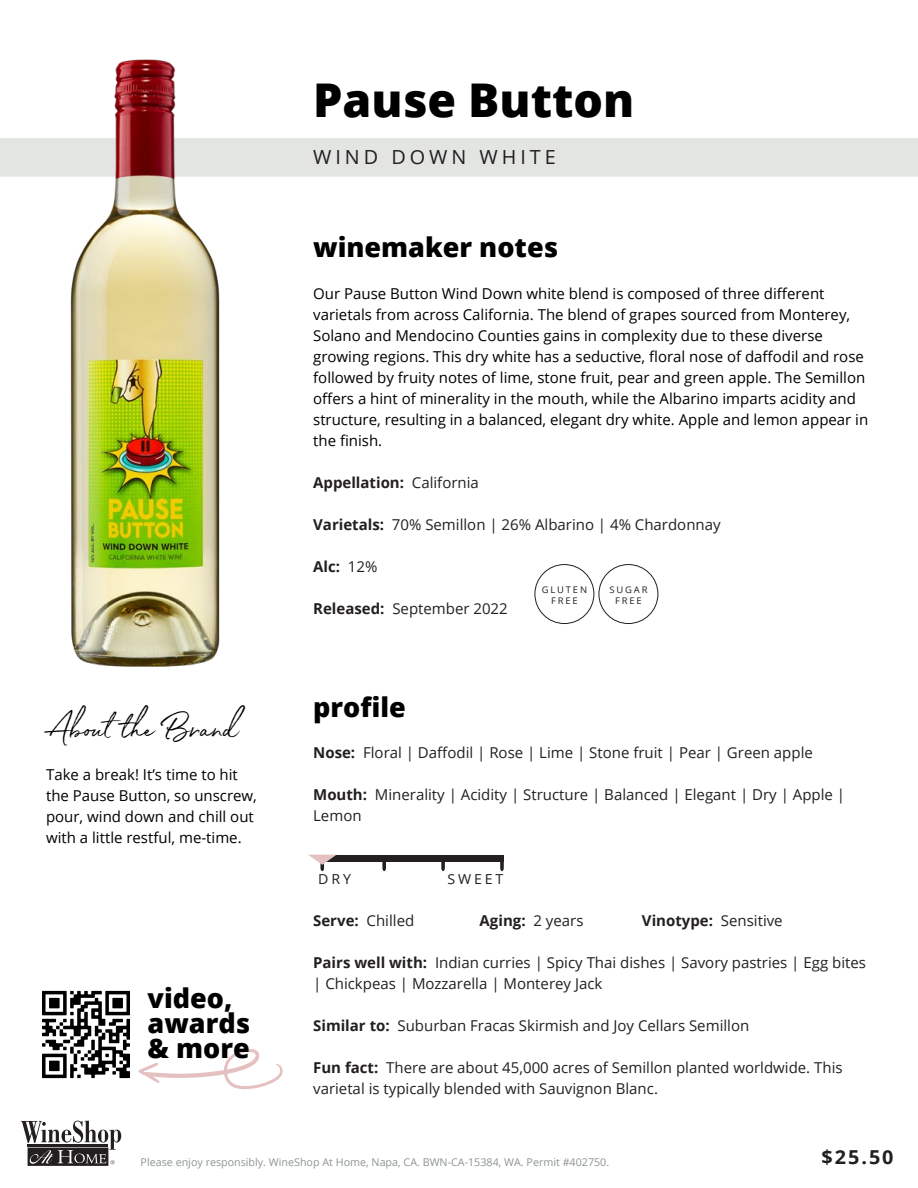
<style>
.page{position:relative;width:918px;height:1188px;background:#fff}
.page>*{position:absolute;margin:0;border:0;box-sizing:border-box;transform-origin:0 0}
.t1{font:800 46.5px "Open Sans";color:#000}
.t2{font:37.65px "White Oleander";color:#000}
.t3{font:800 27px/25px "Open Sans";color:#000}
.t4{font:19.35px "Open Sans";letter-spacing:.2em;color:#231f20}
.t5{font:700 19.2px "Open Sans";color:#231f20}
.t6{font:15px/21px "Open Sans";color:#000}
.t7{font:15px/21px "Open Sans";color:#231f20}
.t8{font:700 15px "Open Sans";color:#231f20}
.t9{font:13.8px "Open Sans";letter-spacing:.2em;color:#231f20}
.t10{font:10.65px "Open Sans";color:#8e9496}
.t11{font:9.15px/11.2px "Open Sans";letter-spacing:.2em;color:#231f20;text-align:center}
.s1{font-weight:400}
.s2{font-weight:700}
</style>
<div class="page">
<div style="left:0;top:138px;width:918px;height:39px;background:#e3e5e3"></div>
<img style="left:16px;top:59px;width:257px;height:608px">
<svg style="left:21px;top:1121px;width:100px;height:45px"></svg>
<hr style="left:28px;top:1144px;width:80px;height:2px;background:#231f20">
<div style="left:534px;top:564px;width:60px;height:60px;border:1px solid #231f20;border-radius:50%"></div>
<img style="left:42px;top:990px;width:88px;height:89px">
<svg style="left:138px;top:1049px;width:145px;height:40px"></svg>
<svg style="left:500px;top:862px;width:4px;height:9px"></svg>
<svg style="left:441px;top:862px;width:4px;height:9px"></svg>
<svg style="left:382px;top:862px;width:4px;height:9px"></svg>
<div style="left:320px;top:855px;width:184px;height:7px;background:#231f20"></div>
<svg style="left:309px;top:855px;width:27px;height:16px"></svg>
<div style="left:598px;top:564px;width:60px;height:60px;border:1px solid #231f20;border-radius:50%"></div>
<h1 class="t1" style="left:313px;top:65px;width:323px">Pause Button</h1>
<p class="t4" style="left:313px;top:144px;width:244px">WIND DOWN WHITE</p>
<h3 class="t3" style="left:313px;top:234px;width:246px">winemaker notes</h3>
<h2 class="t2" style="left:46px;top:701px;width:193px">About the Brand</h2>
<p class="t6" style="left:46px;top:764px;width:212px">Take a break! It’s time to hit the Pause Button, so unscrew, pour, wind down and chill out with a little restful, me-time.</p>
<h3 class="t3" style="left:148px;top:984px;width:104px">video, awards &amp; more</h3>
<p class="t6" style="left:313px;top:282px;width:557px">Our Pause Button Wind Down white blend is composed of three different varietals from across California. The blend of grapes sourced from Monterey, Solano and Mendocino Counties gains in complexity due to these diverse growing regions. This dry white has a seductive, floral nose of daffodil and rose followed by fruity notes of lime, stone fruit, pear and green apple. The Semillon offers a hint of minerality in the mouth, while the Albarino imparts acidity and structure, resulting in a balanced, elegant dry white. Apple and lemon appear in the finish.</p>
<p class="t8" style="left:313px;top:472px;width:167px">Appellation: <span class="s1">California</span></p>
<p class="t7" style="left:313px;top:513px;width:409px"><span class="s2">Varietals:</span> 70% Semillon | 26% Albarino | 4% Chardonnay</p>
<p class="t8" style="left:313px;top:556px;width:66px">Alc: <span class="s1">12%</span></p>
<p class="t7" style="left:313px;top:597px;width:196px"><span class="s2">Released:</span> September 2022</p>
<p class="t11" style="left:542px;top:584px;width:47px">GLUTEN<br>FREE</p>
<p class="t11" style="left:609px;top:584px;width:40px">SUGAR<br>FREE</p>
<h3 class="t3" style="left:313px;top:693px;width:94px">profile</h3>
<p class="t7" style="left:313px;top:742px;width:501px"><span class="s2">Nose:</span> Floral | Daffodil | Rose | Lime | Stone fruit | Pear | Green apple</p>
<p class="t7" style="left:313px;top:784px;width:533px"><span class="s2">Mouth:</span> Minerality | Acidity | Structure | Balanced | Elegant | Dry | Apple |<br>Lemon</p>
<p class="t9" style="left:318px;top:870px;width:34px">DRY</p>
<p class="t9" style="left:448px;top:870px;width:57px">SWEET</p>
<p class="t7" style="left:313px;top:910px;width:103px"><span class="s2">Serve:</span> Chilled</p>
<p class="t8" style="left:480px;top:910px;width:105px">Aging: <span class="s1">2 years</span></p>
<p class="t8" style="left:642px;top:910px;width:142px">Vinotype: <span class="s1">Sensitive</span></p>
<p class="t7" style="left:313px;top:952px;width:554px"><span class="s2">Pairs well with:</span> Indian curries | Spicy Thai dishes | Savory pastries | Egg bites | Chickpeas | Mozzarella | Monterey Jack</p>
<p class="t7" style="left:313px;top:1015px;width:438px"><span class="s2">Similar to:</span> Suburban Fracas Skirmish and Joy Cellars Semillon</p>
<p class="t7" style="left:313px;top:1057px;width:531px"><span class="s2">Fun fact:</span> There are about 45,000 acres of Semillon planted worldwide. This varietal is typically blended with Sauvignon Blanc.</p>
<p class="t10" style="left:141px;top:1154px;width:470px">Please enjoy responsibly. WineShop At Home, Napa, CA. BWN-CA-15384, WA. Permit #402750.</p>
<p class="t5" style="left:822px;top:1144px;width:74px">$25.50</p>
</div>
